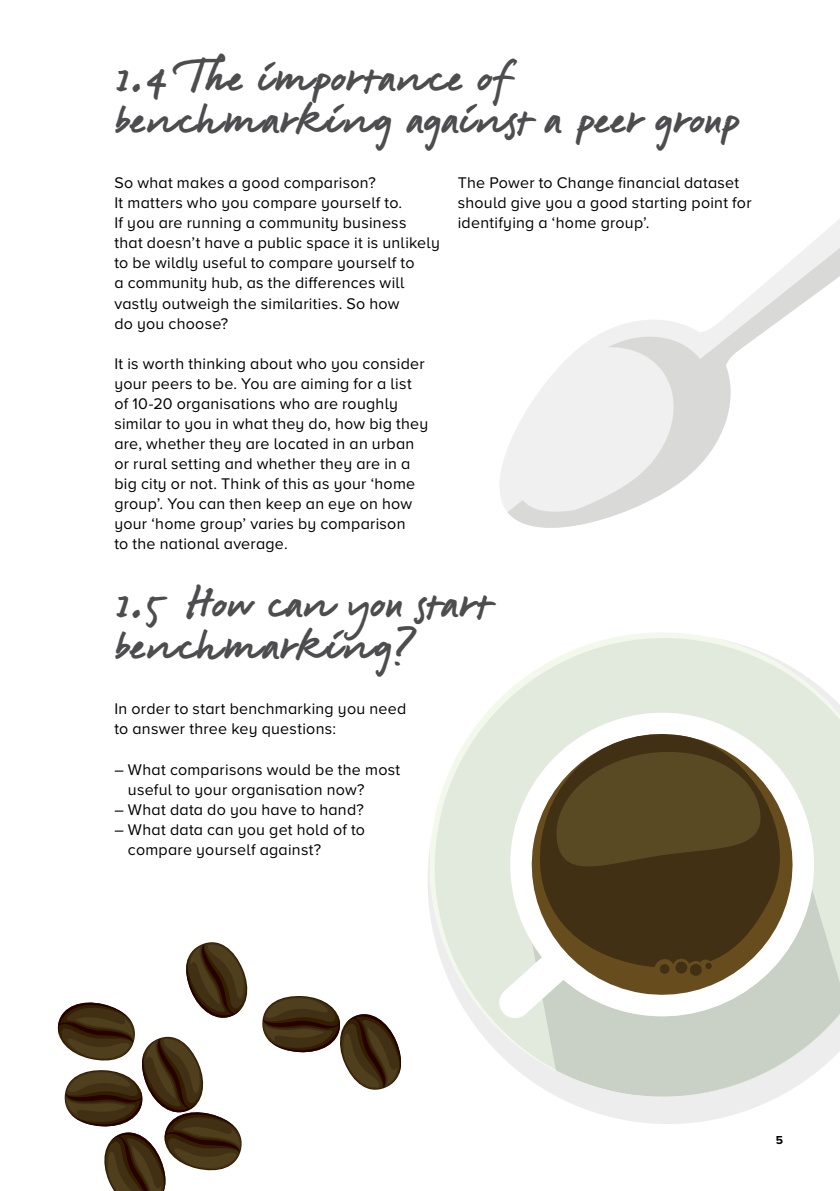
<style>
.page{position:relative;width:840px;height:1191px;background:#fff}
.page>*{position:absolute;margin:0;border:0;box-sizing:border-box;transform-origin:0 0}
.t1{font:42.6px/42.6px "Signature";letter-spacing:.005em;color:#4d4d4f}
.t2{font:16px/20px "Proxima Nova A";letter-spacing:.015em;color:#000}
.t3{font:700 12px "Proxima Nova A";color:#000}
</style>
<div class="page">
<svg style="left:601px;top:1114px;width:133px;height:10px"></svg>
<svg style="left:428px;top:632px;width:411px;height:482px"></svg>
<svg style="left:531px;top:889px;width:308px;height:218px;background:#d8ded7"></svg>
<svg style="left:498px;top:701px;width:326px;height:326px;fill:#e2eadd"></svg>
<svg style="left:522px;top:724px;width:279px;height:280px"></svg>
<svg style="left:530px;top:724px;width:271px;height:253px"></svg>
<svg style="left:550px;top:751px;width:215px;height:118px;background:#5e4e2d"></svg>
<svg style="left:653px;top:958px;width:52px;height:21px"></svg>
<div style="left:698px;top:959px;width:13px;height:12px;background:#674d1e;border-radius:5px"></div>
<div style="left:659px;top:963px;width:10px;height:11px;background:#413014;border-radius:50%"></div>
<svg style="left:674px;top:961px;width:13px;height:13px"></svg>
<div style="left:689px;top:963px;width:12px;height:13px;background:#413014;border-radius:5px"></div>
<svg style="left:704px;top:962px;width:7px;height:7px"></svg>
<svg style="left:507px;top:220px;width:332px;height:308px"></svg>
<svg style="left:262px;top:996px;width:140px;height:94px"></svg>
<svg style="left:57px;top:942px;width:191px;height:249px"></svg>
<h1 class="t1" style="left:114px;top:53px;width:626px">1.4 The importance of benchmarking against a peer group</h1>
<p class="t2" style="left:114px;top:172px;width:327px">So what makes a good comparison?<br>It matters who you compare yourself to.<br>If you are running a community business<br>that doesn’t have a public space it is unlikely to be wildly useful to compare yourself to<br>a community hub, as the differences will vastly outweigh the similarities. So how<br>do you choose?</p>
<p class="t2" style="left:114px;top:352px;width:315px">It is worth thinking about who you consider your peers to be. You are aiming for a list of 10-20 organisations who are roughly similar to you in what they do, how big they are, whether they are located in an urban or rural setting and whether they are in a big city or not. Think of this as your ‘home group’. You can then keep an eye on how your ‘home group’ varies by comparison<br>to the national average.</p>
<p class="t2" style="left:457px;top:172px;width:295px">The Power to Change financial dataset should give you a good starting point for identifying a ‘home group’.</p>
<h1 class="t1" style="left:114px;top:578px;width:378px">1.5 How can you start benchmarking?</h1>
<p class="t2" style="left:114px;top:698px;width:293px">In order to start benchmarking you need to answer three key questions:</p>
<p class="t2" style="left:128px;top:758px;width:274px;text-indent:-14px">– What comparisons would be the most useful to your organisation now?</p>
<p class="t2" style="left:114px;top:798px;width:251px">– What data do you have to hand?</p>
<p class="t2" style="left:128px;top:818px;width:238px;text-indent:-14px">– What data can you get hold of to compare yourself against?</p>
<p class="t3" style="left:775px;top:1130px;width:9px">5</p>
</div>
